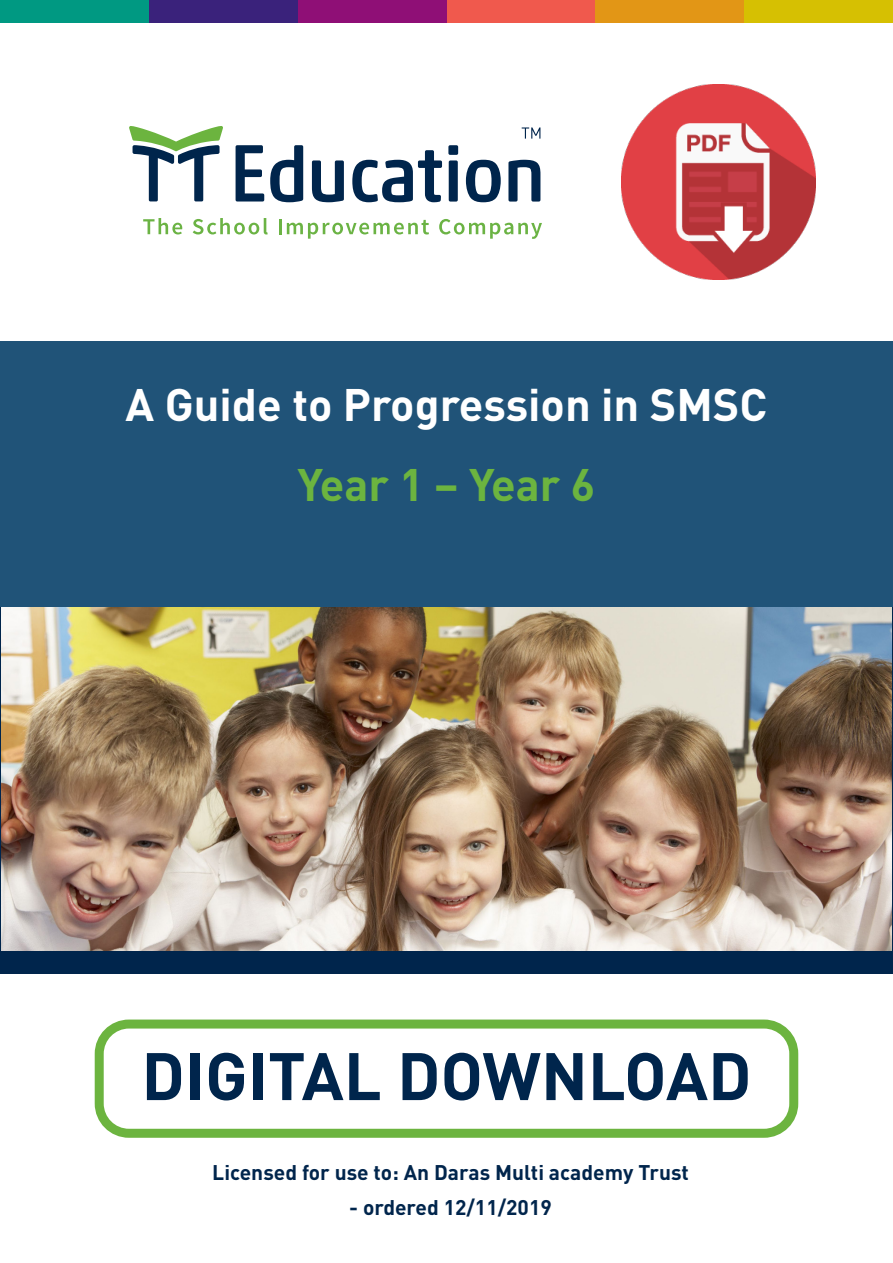
<style>
.page{position:relative;width:893px;height:1263px;background:#fff}
.page>*{position:absolute;margin:0;border:0;box-sizing:border-box;transform-origin:0 0}
.t1{font:700 66px "DIN";color:#00254c}
.t2{font:700 45px "DIN";color:#fff}
.t3{font:700 45px "DIN";color:#6cb43f}
.t4{font:700 21px "DIN";color:#00254c}
</style>
<div class="page">
<div style="left:0;top:0;width:149px;height:22px;background:#009982"></div>
<div style="left:149px;top:0;width:149px;height:22px;background:#3a227b"></div>
<div style="left:298px;top:0;width:149px;height:22px;background:#8f0f76"></div>
<div style="left:447px;top:0;width:148px;height:22px;background:#f0594d"></div>
<div style="left:595px;top:0;width:149px;height:22px;background:#e29616"></div>
<div style="left:744px;top:0;width:149px;height:22px;background:#d6c002"></div>
<img style="left:621px;top:85px;width:195px;height:194px">
<svg style="left:129px;top:126px;width:94px;height:75px"></svg>
<svg style="left:312px;top:160px;width:32px;height:42px"></svg>
<svg style="left:270px;top:145px;width:33px;height:57px"></svg>
<svg style="left:508px;top:160px;width:32px;height:42px"></svg>
<svg style="left:466px;top:160px;width:35px;height:42px"></svg>
<svg style="left:448px;top:145px;width:10px;height:57px"></svg>
<svg style="left:352px;top:150px;width:90px;height:52px"></svg>
<svg style="left:236px;top:145px;width:28px;height:56px"></svg>
<svg style="left:522px;top:127px;width:18px;height:12px"></svg>
<svg style="left:143px;top:218px;width:39px;height:16px"></svg>
<svg style="left:193px;top:218px;width:75px;height:16px"></svg>
<hr style="left:279px;top:219px;width:3px;height:15px;background:#6bb344">
<svg style="left:287px;top:220px;width:142px;height:19px"></svg>
<svg style="left:439px;top:219px;width:103px;height:20px"></svg>
<div style="left:0;top:341px;width:893px;height:412px;background:#205378"></div>
<div style="left:0;top:607px;width:893px;height:367px;background:#00254c"></div>
<img style="left:1px;top:607px;width:891px;height:343px">
<div style="left:95px;top:1019px;width:703px;height:119px;border:9px solid #6cb43f;border-radius:30px"></div>
<p class="t2" style="left:126px;top:375px;width:643px">A Guide to Progression in SMSC</p>
<p class="t3" style="left:298px;top:455px;width:299px">Year 1 – Year 6</p>
<p class="t1" style="left:141px;top:1033px;width:612px">DIGITAL DOWNLOAD</p>
<p class="t4" style="left:212px;top:1159px;width:478px">Licensed for use to: An Daras Multi academy Trust</p>
<p class="t4" style="left:349px;top:1194px;width:204px">- ordered 12/11/2019</p>
</div>
